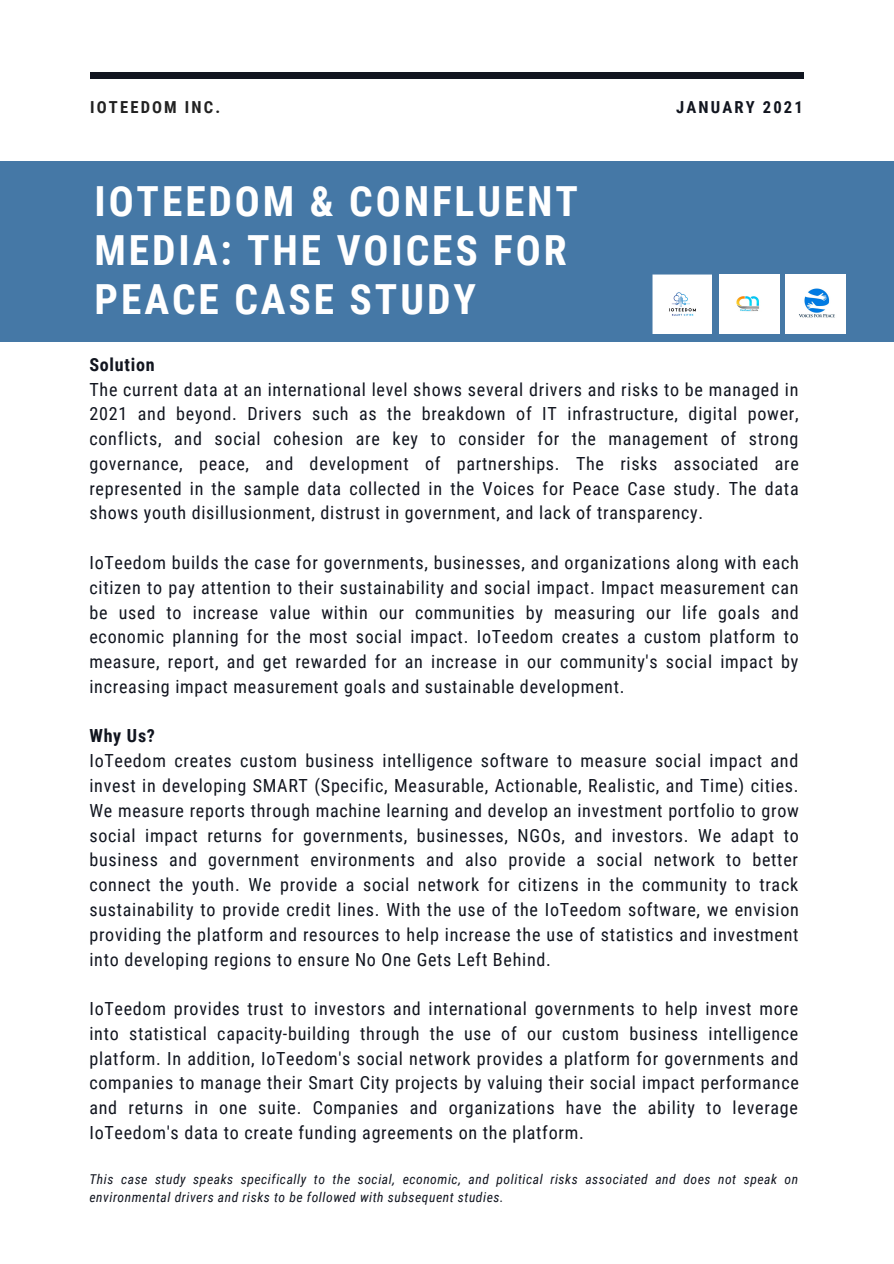
<style>
.page{position:relative;width:894px;height:1264px;background:#fff}
.page>*{position:absolute;margin:0;border:0;box-sizing:border-box;transform-origin:0 0}
.t1{font:700 41.4px/49.1px "Roboto Condensed";letter-spacing:.07em;color:#fff}
.t2{font:18px/24.8px "Roboto Condensed";letter-spacing:.04em;color:#11151f;text-align:justify}
.t3{font:700 18px "Roboto Condensed";letter-spacing:.04em;color:#11151f}
.t4{font:700 16.5px "Roboto Condensed";letter-spacing:.13em;color:#222}
.t5{font:700 16.5px "Roboto Condensed";letter-spacing:.13em;color:#11151f}
.t6{font:italic 13.5px/18px "Roboto Condensed";letter-spacing:.04em;color:#11151f}
</style>
<div class="page">
<div style="left:90px;top:72px;width:713px;height:6px;background:#11151f"></div>
<div style="left:0;top:161px;width:893px;height:180px;background:#4578a6"></div>
<img style="left:785px;top:274px;width:60px;height:60px">
<div style="left:719px;top:274px;width:60px;height:60px;background:#fff"></div>
<img style="left:652px;top:274px;width:59px;height:60px">
<p class="t4" style="left:90px;top:98px;width:132px">IOTEEDOM INC.</p>
<p class="t5" style="left:676px;top:98px;width:128px">JANUARY 2021</p>
<p class="t1" style="left:94px;top:177px;width:485px">IOTEEDOM &amp; CONFLUENT<br>MEDIA: THE VOICES FOR<br>PEACE CASE STUDY</p>
<p class="t3" style="left:89px;top:354px;width:67px">Solution</p>
<p class="t2" style="left:89px;top:377px;width:710px">The current data at an international level shows several drivers and risks to be managed in 2021 and beyond. Drivers such as the breakdown of IT infrastructure, digital power, conflicts, and social cohesion are key to consider for the management of strong governance, peace, and development of partnerships. The risks associated are represented in the sample data collected in the Voices for Peace Case study. The data shows youth disillusionment, distrust in government, and lack of transparency.</p>
<p class="t2" style="left:89px;top:550px;width:710px">IoTeedom builds the case for governments, businesses, and organizations along with each citizen to pay attention to their sustainability and social impact. Impact measurement can be used to increase value within our communities by measuring our life goals and economic planning for the most social impact. IoTeedom creates a custom platform to measure, report, and get rewarded for an increase in our community's social impact by increasing impact measurement goals and sustainable development.</p>
<p class="t3" style="left:89px;top:725px;width:67px">Why Us?</p>
<p class="t2" style="left:89px;top:748px;width:710px">IoTeedom creates custom business intelligence software to measure social impact and invest in developing SMART (Specific, Measurable, Actionable, Realistic, and Time) cities.<br>We measure reports through machine learning and develop an investment portfolio to grow social impact returns for governments, businesses, NGOs, and investors. We adapt to business and government environments and also provide a social network to better connect the youth. We provide a social network for citizens in the community to track sustainability to provide credit lines. With the use of the IoTeedom software, we envision providing the platform and resources to help increase the use of statistics and investment into developing regions to ensure No One Gets Left Behind.</p>
<p class="t2" style="left:89px;top:996px;width:710px">IoTeedom provides trust to investors and international governments to help invest more into statistical capacity-building through the use of our custom business intelligence platform. In addition, IoTeedom's social network provides a platform for governments and companies to manage their Smart City projects by valuing their social impact performance and returns in one suite. Companies and organizations have the ability to leverage IoTeedom's data to create funding agreements on the platform.</p>
<p class="t6" style="left:89px;top:1170px;width:710px">This case study speaks specifically to the social, economic, and political risks associated and does not speak on environmental drivers and risks to be followed with subsequent studies.</p>
</div>
